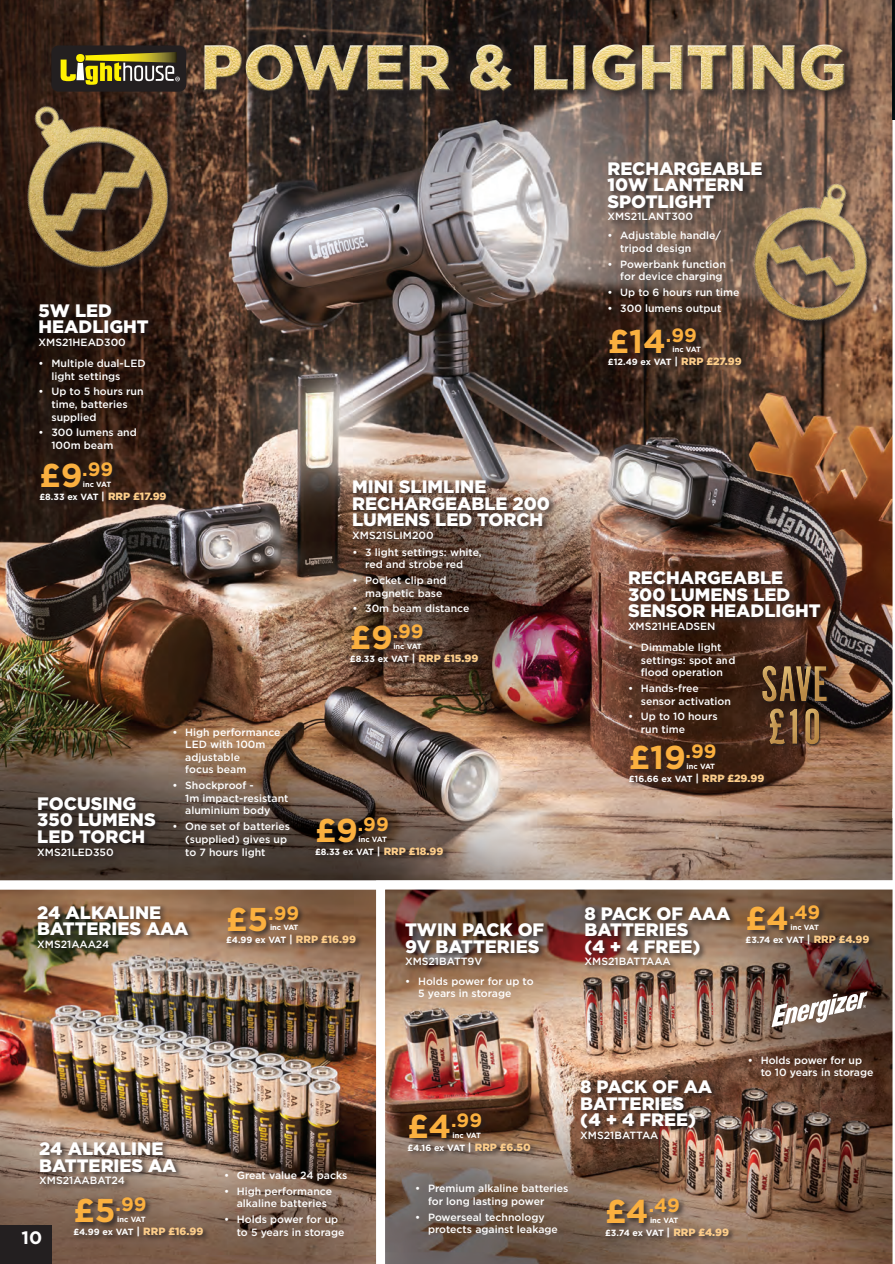
<style>
.page{position:relative;width:895px;height:1264px;background:#fff}
.page>*{position:absolute;margin:0;border:0;box-sizing:border-box;transform-origin:0 0}
.t1{font:52.35px/42.6px "Alternate Got No 1 D";color:#c49753}
.t2{font:700 33px "Gotham";color:#fbb03f}
.t3{font:700 19.2px "Gotham";color:#fbb03f}
.t4{font:900 18px/16.5px "Gotham";color:#fff}
.t5{font:700 18px "Gotham";color:#fff}
.t6{font:500 10.5px/12.6px "Gotham";color:#fff}
.t7{font:700 9px "Gotham";letter-spacing:-.085em;color:#fff}
.t8{font:700 7.5px "Gotham";letter-spacing:-.045em;color:#fff}
.s1{font-size:33px}
.s2{font-size:10.5px}
.s3{font-weight:900;font-size:10.5px;color:#fdcd8a}
</style>
<div class="page">
<img style="left:0;top:889px;width:376px;height:375px">
<img style="left:0;top:0;width:892px;height:881px">
<img style="left:376px;top:880px;width:515px;height:384px">
<hr style="left:892px;top:0;width:3px;height:119px;background:#231f20">
<div style="left:0;top:1225px;width:52px;height:39px;background:#231f20"></div>
<div style="left:51px;top:45px;width:135px;height:47px;background:#231f20;border-radius:7px"></div>
<div style="left:606px;top:160px;width:163px;height:68px;background:#231f20;opacity:.75"></div>
<div style="left:627px;top:569px;width:200px;height:68px;background:#231f20;opacity:.75"></div>
<div style="left:36px;top:795px;width:126px;height:68px;background:#231f20;opacity:.75"></div>
<div style="left:36px;top:904px;width:160px;height:51px;background:#231f20;opacity:.75"></div>
<div style="left:404px;top:921px;width:147px;height:51px;background:#231f20;opacity:.75"></div>
<div style="left:579px;top:1078px;width:140px;height:68px;background:#231f20;opacity:.75"></div>
<div style="left:583px;top:904px;width:154px;height:68px;background:#231f20;opacity:.75"></div>
<div style="left:38px;top:1140px;width:146px;height:51px;background:#231f20;opacity:.75"></div>
<div style="left:38px;top:301px;width:117px;height:52px;background:#231f20;opacity:.75"></div>
<div style="left:352px;top:479px;width:204px;height:67px;background:#231f20;opacity:.75"></div>
<img style="left:0;top:51px;width:209px;height:243px">
<img style="left:725px;top:158px;width:166px;height:186px">
<div style="left:607px;top:326px;width:142px;height:47px;background:#231f20;opacity:.75"></div>
<div style="left:39px;top:461px;width:134px;height:47px;background:#231f20;opacity:.75"></div>
<div style="left:349px;top:623px;width:136px;height:47px;background:#231f20;opacity:.75"></div>
<div style="left:314px;top:816px;width:136px;height:47px;background:#231f20;opacity:.75"></div>
<div style="left:745px;top:904px;width:131px;height:47px;background:#231f20;opacity:.75"></div>
<div style="left:604px;top:1197px;width:132px;height:47px;background:#231f20;opacity:.75"></div>
<div style="left:407px;top:1112px;width:131px;height:47px;background:#231f20;opacity:.75"></div>
<div style="left:226px;top:904px;width:137px;height:47px;background:#231f20;opacity:.75"></div>
<div style="left:73px;top:1196px;width:137px;height:47px;background:#231f20;opacity:.75"></div>
<div style="left:628px;top:743px;width:143px;height:47px;background:#231f20;opacity:.75"></div>
<img style="left:164px;top:26px;width:731px;height:91px">
<div style="left:203px;top:43px;width:642px;height:47px;background:#fff;opacity:.75"></div>
<div style="left:203px;top:45px;width:642px;height:48px;background:#231f20;opacity:.75"></div>
<svg style="left:725px;top:633px;width:142px;height:143px;background:#5a3a29"></svg>
<svg style="left:746px;top:656px;width:4px;height:98px"></svg>
<div style="left:750px;top:656px;width:91px;height:101px;background:#c49753;opacity:.42"></div>
<svg style="left:771px;top:991px;width:96px;height:36px"></svg>
<svg style="left:891px;top:119px;width:4px;height:1145px"></svg>
<h3 class="t4" style="left:39px;top:302px;width:112px">5W LED<br>HEADLIGHT</h3>
<p class="t6" style="left:39px;top:335px;width:89px">XMS21HEAD300</p>
<p class="t6" style="left:51px;top:357px;width:96px;text-indent:-13px">• Multiple dual-LED light settings</p>
<p class="t6" style="left:51px;top:385px;width:94px;text-indent:-13px">• Up to 5 hours run time, batteries supplied</p>
<p class="t6" style="left:51px;top:426px;width:87px;text-indent:-13px">• 300 lumens and<br>100m beam</p>
<h3 class="t3" style="left:39px;top:457px;width:75px"><span class="s1">£9</span>.99</h3>
<p class="t7" style="left:39px;top:491px;width:129px">£8.33 ex VAT <span class="s2">|</span> <span class="s3">RRP £17.99</span></p>
<p class="t8" style="left:83px;top:479px;width:30px">inc VAT</p>
<h3 class="t4" style="left:352px;top:478px;width:199px">MINI SLIMLINE<br>RECHARGEABLE 200<br>LUMENS LED TORCH</h3>
<p class="t6" style="left:352px;top:529px;width:83px">XMS21SLIM200</p>
<h3 class="t4" style="left:607px;top:160px;width:157px">RECHARGEABLE<br>10W LANTERN<br>SPOTLIGHT</h3>
<p class="t6" style="left:607px;top:210px;width:87px">XMS21LANT300</p>
<p class="t6" style="left:620px;top:229px;width:102px;text-indent:-13px">• Adjustable handle/ tripod design</p>
<p class="t6" style="left:620px;top:257px;width:107px;text-indent:-13px">• Powerbank function for device charging</p>
<p class="t6" style="left:607px;top:286px;width:133px">• Up to 6 hours run time</p>
<p class="t6" style="left:607px;top:302px;width:115px">• 300 lumens output</p>
<h2 class="t2" style="left:608px;top:319px;width:90px">£14<sup>.99</sup></h2>
<p class="t7" style="left:608px;top:356px;width:135px">£12.49 ex VAT <span class="s2">|</span> <span class="s3">RRP £27.99</span></p>
<p class="t8" style="left:672px;top:344px;width:30px">inc VAT</p>
<h3 class="t4" style="left:37px;top:795px;width:120px">FOCUSING<br>350 LUMENS<br>LED TORCH</h3>
<p class="t6" style="left:37px;top:845px;width:78px">XMS21LED350</p>
<p class="t6" style="left:352px;top:545px;width:131px;text-align:center">• 3 light settings: white, red and strobe red</p>
<p class="t6" style="left:365px;top:574px;width:83px;text-indent:-13px">• Pocket clip and magnetic base</p>
<p class="t6" style="left:352px;top:602px;width:119px">• 30m beam distance</p>
<h3 class="t4" style="left:628px;top:569px;width:194px">RECHARGEABLE<br>300 LUMENS LED<br>SENSOR HEADLIGHT</h3>
<p class="t6" style="left:628px;top:620px;width:89px">XMS21HEADSEN</p>
<h3 class="t3" style="left:350px;top:618px;width:75px"><span class="s1">£9</span>.99</h3>
<p class="t7" style="left:350px;top:652px;width:130px">£8.33 ex VAT <span class="s2">|</span> <span class="s3">RRP £15.99</span></p>
<p class="t8" style="left:393px;top:641px;width:30px">inc VAT</p>
<p class="t6" style="left:641px;top:641px;width:96px;text-indent:-13px">• Dimmable light settings: spot and flood operation</p>
<p class="t6" style="left:641px;top:682px;width:92px;text-indent:-13px">• Hands-free sensor activation</p>
<p class="t6" style="left:628px;top:710px;width:91px">• Up to 10 hours</p>
<h1 class="t1" style="left:761px;top:664px;width:68px">SAVE £10</h1>
<p class="t6" style="left:172px;top:725px;width:110px">• High performance</p>
<p class="t6" style="left:641px;top:723px;width:46px">run time</p>
<p class="t6" style="left:185px;top:738px;width:82px">LED with 100m adjustable focus beam</p>
<p class="t6" style="left:185px;top:779px;width:105px;text-indent:-13px">• Shockproof -<br>1m impact-resistant aluminium body</p>
<p class="t6" style="left:185px;top:820px;width:106px;text-indent:-13px">• One set of batteries (supplied) gives up to 7 hours light</p>
<h2 class="t2" style="left:629px;top:735px;width:89px">£19<sup>.99</sup></h2>
<p class="t7" style="left:629px;top:772px;width:137px">£16.66 ex VAT <span class="s2">|</span> <span class="s3">RRP £29.99</span></p>
<p class="t8" style="left:686px;top:761px;width:30px">inc VAT</p>
<h3 class="t3" style="left:315px;top:811px;width:75px"><span class="s1">£9</span>.99</h3>
<p class="t7" style="left:315px;top:845px;width:130px">£8.33 ex VAT <span class="s2">|</span> <span class="s3">RRP £18.99</span></p>
<p class="t8" style="left:358px;top:834px;width:30px">inc VAT</p>
<h3 class="t4" style="left:37px;top:903px;width:153px">24 ALKALINE<br>BATTERIES AAA</h3>
<p class="t6" style="left:37px;top:937px;width:74px">XMS21AAA24</p>
<h3 class="t3" style="left:226px;top:900px;width:75px"><span class="s1">£5</span>.99</h3>
<p class="t7" style="left:226px;top:934px;width:131px">£4.99 ex VAT <span class="s2">|</span> <span class="s3">RRP £16.99</span></p>
<p class="t8" style="left:270px;top:922px;width:30px">inc VAT</p>
<h3 class="t4" style="left:39px;top:1140px;width:139px">24 ALKALINE<br>BATTERIES AA</h3>
<p class="t6" style="left:39px;top:1174px;width:87px">XMS21AABAT24</p>
<h3 class="t5" style="left:22px;top:1226px;width:22px">10</h3>
<h3 class="t3" style="left:73px;top:1191px;width:75px"><span class="s1">£5</span>.99</h3>
<p class="t7" style="left:73px;top:1225px;width:131px">£4.99 ex VAT <span class="s2">|</span> <span class="s3">RRP £16.99</span></p>
<p class="t8" style="left:117px;top:1214px;width:30px">inc VAT</p>
<p class="t6" style="left:224px;top:1169px;width:125px">• Great value 24 packs</p>
<p class="t6" style="left:237px;top:1184px;width:97px;text-indent:-13px">• High performance alkaline batteries</p>
<p class="t6" style="left:237px;top:1213px;width:109px;text-indent:-13px">• Holds power for up to 5 years in storage</p>
<h3 class="t4" style="left:405px;top:921px;width:141px">TWIN PACK OF<br>9V BATTERIES</h3>
<p class="t6" style="left:405px;top:955px;width:79px">XMS21BATT9V</p>
<p class="t6" style="left:418px;top:974px;width:117px;text-indent:-13px">• Holds power for up to<br>5 years in storage</p>
<h3 class="t4" style="left:584px;top:905px;width:147px">8 PACK OF AAA<br>BATTERIES<br>(4 + 4 FREE)</h3>
<p class="t6" style="left:584px;top:955px;width:88px">XMS21BATTAAA</p>
<h3 class="t3" style="left:745px;top:899px;width:76px"><span class="s1">£4</span>.49</h3>
<p class="t7" style="left:745px;top:933px;width:125px">£3.74 ex VAT <span class="s2">|</span> <span class="s3">RRP £4.99</span></p>
<p class="t8" style="left:790px;top:922px;width:30px">inc VAT</p>
<h3 class="t3" style="left:407px;top:1107px;width:76px"><span class="s1">£4</span>.99</h3>
<p class="t7" style="left:407px;top:1141px;width:125px">£4.16 ex VAT <span class="s2">|</span> <span class="s3">RRP £6.50</span></p>
<p class="t8" style="left:452px;top:1130px;width:30px">inc VAT</p>
<h3 class="t4" style="left:580px;top:1078px;width:133px">8 PACK OF AA<br>BATTERIES<br>(4 + 4 FREE)</h3>
<p class="t6" style="left:580px;top:1129px;width:80px">XMS21BATTAA</p>
<p class="t6" style="left:428px;top:1182px;width:142px;text-indent:-13px">• Premium alkaline batteries for long lasting power</p>
<p class="t6" style="left:428px;top:1210px;width:131px;text-indent:-13px">• Powerseal technology protects against leakage</p>
<h3 class="t3" style="left:605px;top:1192px;width:76px"><span class="s1">£4</span>.49</h3>
<p class="t7" style="left:605px;top:1226px;width:125px">£3.74 ex VAT <span class="s2">|</span> <span class="s3">RRP £4.99</span></p>
<p class="t8" style="left:650px;top:1215px;width:30px">inc VAT</p>
<p class="t6" style="left:760px;top:1053px;width:114px;text-indent:-13px">• Holds power for up to 10 years in storage</p>
</div>
